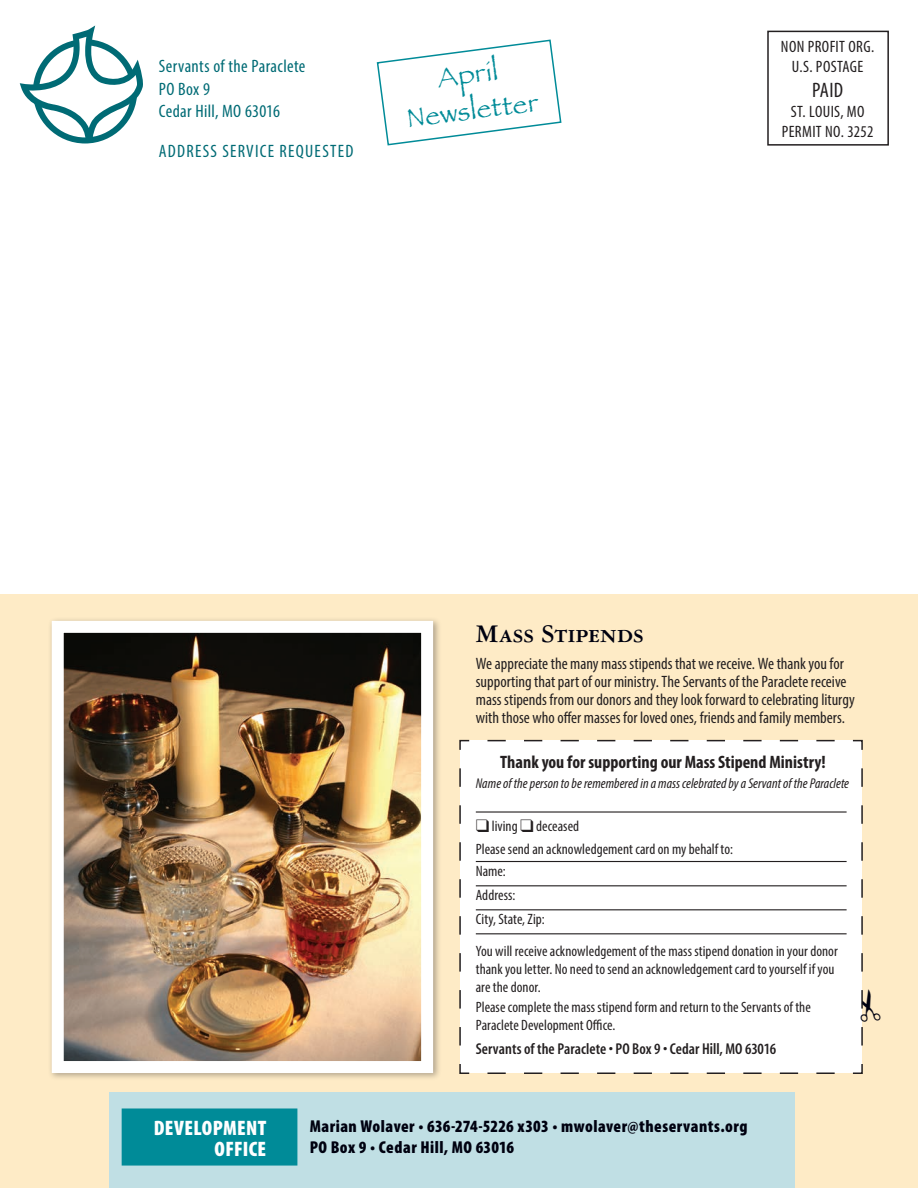
<style>
.page{position:relative;width:918px;height:1188px;background:#fff}
.page>*{position:absolute;margin:0;border:0;box-sizing:border-box;transform-origin:0 0}
.mailing_panel_month{font:27px "Papyrus";color:#008b98}
.box_head_3{font:27px "Garamond Three Bold SC";color:#000110}
.main_article_text_bu{font:900 condensed 21px/21px "Myriad Pro";letter-spacing:.015em;color:#fff;text-align:right}
.mailing_indecia{font:condensed 21px "Myriad Pro";color:#231f20}
.return_address{font:condensed 18px "Myriad Pro";letter-spacing:.025em;color:#006b75}
.box_text_3{font:700 condensed 18px "Myriad Pro";color:#231f20}
.return_address-2{font:condensed 18px "Myriad Pro";letter-spacing:.07em;color:#006b75}
.main_article_text_bu-2{font:900 condensed 17.25px "Myriad Pro";letter-spacing:.025em;color:#000110}
.box_text_3-2{font:condensed 16.5px/18px "Myriad Pro";color:#231f20}
.mailing_indecia-2{font:condensed 16.5px "Myriad Pro";letter-spacing:.02em;color:#231f20}
.box_text_3-3{font:600 condensed 15.75px "Myriad";letter-spacing:.005em;color:#231f20}
.box_text_3-4{font:condensed 15px/18px "Myriad Pro";letter-spacing:.005em;color:#231f20}
.box_text_3-5{font:italic condensed 14.25px "Myriad Pro";letter-spacing:.005em;color:#231f20}
</style>
<div class="page">
<div style="left:767px;top:31px;width:122px;height:115px;border:2px solid #231f20"></div>
<div style="left:0;top:594px;width:918px;height:594px;background:#feebc6"></div>
<div style="left:110px;top:1092px;width:685px;height:96px;background:#c0dfe4"></div>
<div style="left:459px;top:739px;width:404px;height:335px;background:#fff"></div>
<svg style="left:20px;top:26px;width:123px;height:118px"></svg>
<svg style="left:376px;top:39px;width:186px;height:107px"></svg>
<div style="left:48px;top:617px;width:393px;height:464px;background:#231f20;opacity:.35"></div>
<img style="left:65px;top:634px;width:355px;height:426px">
<div style="left:52px;top:621px;width:381px;height:452px;border:12px solid #fff"></div>
<hr style="left:476px;top:811px;width:371px;height:2px;background:#231f20">
<hr style="left:476px;top:861px;width:371px;height:1px;background:#231f20">
<hr style="left:476px;top:885px;width:371px;height:1px;background:#231f20">
<hr style="left:476px;top:909px;width:371px;height:1px;background:#231f20">
<hr style="left:476px;top:933px;width:371px;height:1px;background:#231f20">
<div style="left:122px;top:1108px;width:175px;height:58px;background:#008b98;border:2px solid #008b98"></div>
<svg style="left:861px;top:759px;width:2px;height:287px"></svg>
<p class="return_address" style="left:159px;top:55px;width:148px">Servants of the Paraclete</p>
<p class="return_address" style="left:159px;top:78px;width:53px">PO Box 9</p>
<p class="return_address" style="left:159px;top:100px;width:123px">Cedar Hill, MO 63016</p>
<p class="return_address-2" style="left:159px;top:140px;width:196px">ADDRESS SERVICE REQUESTED</p>
<p class="mailing_panel_month" style="left:436px;top:62px;width:62px;rotate:-7deg">April</p>
<p class="mailing_panel_month" style="left:405px;top:102px;width:133px;rotate:-7deg">Newsletter</p>
<p class="mailing_indecia-2" style="left:781px;top:37px;width:95px">NON PROFIT ORG.</p>
<p class="mailing_indecia-2" style="left:792px;top:56px;width:73px">U.S. POSTAGE</p>
<p class="mailing_indecia" style="left:812px;top:77px;width:33px">PAID</p>
<p class="mailing_indecia-2" style="left:791px;top:101px;width:75px">ST. LOUIS, MO</p>
<p class="mailing_indecia-2" style="left:782px;top:121px;width:93px">PERMIT NO. 3252</p>
<p class="box_head_3" style="left:476px;top:619px;width:169px">Mass Stipends</p>
<p class="box_text_3-2" style="left:476px;top:655px;width:380px">We appreciate the many mass stipends that we receive. We thank you for supporting that part of our ministry. The Servants of the Paraclete receive mass stipends from our donors and they look forward to celebrating liturgy with those who offer masses for loved ones, friends and family members.</p>
<p class="box_text_3" style="left:500px;top:751px;width:327px">Thank you for supporting our Mass Stipend Ministry!</p>
<p class="box_text_3-5" style="left:476px;top:775px;width:375px">Name of the person to be remembered in a mass celebrated by a Servant of the Paraclete</p>
<p class="box_text_3-4" style="left:476px;top:816px;width:105px">❑living ❑ deceased</p>
<p class="box_text_3-4" style="left:476px;top:839px;width:259px">Please send an acknowledgement card on my behalf to:</p>
<p class="box_text_3-4" style="left:476px;top:862px;width:32px">Name:</p>
<p class="box_text_3-4" style="left:476px;top:886px;width:41px">Address:</p>
<p class="box_text_3-4" style="left:476px;top:910px;width:70px">City, State, Zip:</p>
<p class="box_text_3-4" style="left:476px;top:941px;width:364px">You will receive acknowledgement of the mass stipend donation in your donor thank you letter. No need to send an acknowledgement card to yourself if you are the donor.</p>
<p class="box_text_3-4" style="left:476px;top:998px;width:337px">Please complete the mass stipend form and return to the Servants of the<br>Paraclete Development Office.</p>
<p class="box_text_3-3" style="left:476px;top:1041px;width:302px">Servants of the Paraclete • PO Box 9 • Cedar Hill, MO 63016</p>
<p class="main_article_text_bu" style="left:154px;top:1117px;width:114px">DEVELOPMENT<br>OFFICE</p>
<p class="main_article_text_bu-2" style="left:310px;top:1116px;width:439px">Marian Wolaver • 636-274-5226 x303 • mwolaver@theservants.org</p>
<p class="main_article_text_bu-2" style="left:310px;top:1137px;width:206px">PO Box 9 • Cedar Hill, MO 63016</p>
</div>
